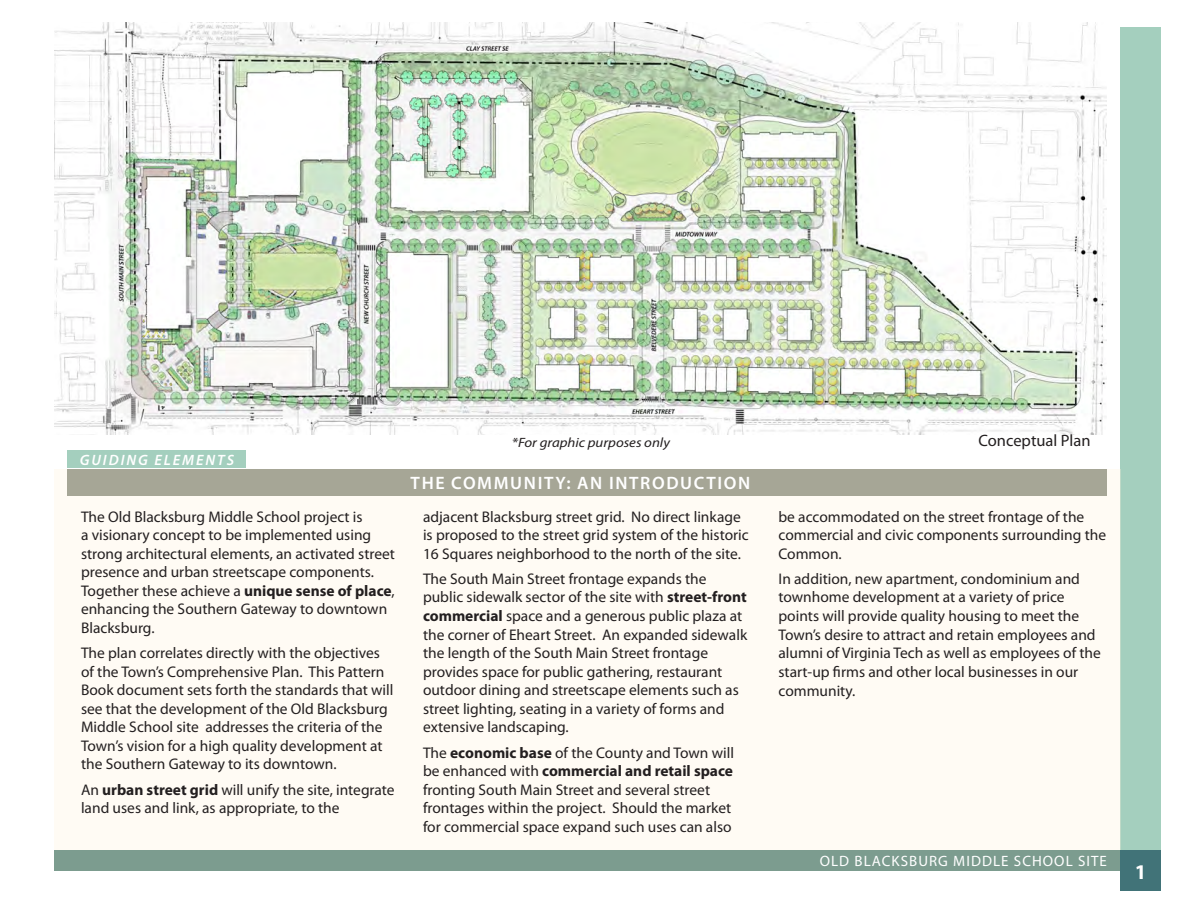
<style>
.page{position:relative;width:1188px;height:918px;background:#fff}
.page>*{position:absolute;margin:0;border:0;box-sizing:border-box;transform-origin:0 0}
.Page{font:700 21px "Myriad Pro";color:#fff}
.Header_1{font:600 18px "Myriad Pro";letter-spacing:.09em;color:#fff}
.Header_2{font:16.5px "Myriad Pro";color:#231f20}
.Paragraph_Text{font:15.45px/18.6px "Myriad Pro";color:#231f20}
.Booklet_Title{font:15px "Myriad Pro";letter-spacing:.07em;color:#fff}
.Header_1-2{font:italic 600 15px "Myriad Pro";letter-spacing:.13em;color:#fff}
.t1{font:italic 13.5px "Myriad Pro";color:#231f20;scale:1.1 1}
.s1{font-weight:700}
</style>
<div class="page">
<img style="left:54px;top:23px;width:1053px;height:411px">
<div style="left:1120px;top:27px;width:41px;height:823px;background:#a4cfbe"></div>
<div style="left:54px;top:850px;width:1067px;height:21px;background:#7c9c8f"></div>
<div style="left:1120px;top:850px;width:41px;height:41px;background:#417378"></div>
<div style="left:54px;top:470px;width:1066px;height:380px;background:#fffbf4"></div>
<div style="left:68px;top:470px;width:1039px;height:26px;background:#a6a696"></div>
<div style="left:68px;top:450px;width:178px;height:18px;background:#a4cfbe"></div>
<p class="Header_1-2" style="left:80px;top:450px;width:156px">GUIDING ELEMENTS</p>
<p class="Paragraph_Text" style="left:81px;top:507px;width:316px">The Old Blacksburg Middle School project is<br>a visionary concept to be implemented using strong architectural elements, an activated street presence and urban streetscape components.<br>Together these achieve a <span class="s1">unique sense of place</span>, enhancing the Southern Gateway to downtown Blacksburg.</p>
<p class="Paragraph_Text" style="left:81px;top:643px;width:314px">The plan correlates directly with the objectives of the Town’s Comprehensive Plan. This Pattern Book document sets forth the standards that will see that the development of the Old Blacksburg Middle School site addresses the criteria of the Town’s vision for a high quality development at the Southern Gateway to its downtown.</p>
<p class="Paragraph_Text" style="left:81px;top:780px;width:315px">An <span class="s1">urban street grid</span> will unify the site, integrate land uses and link, as appropriate, to the</p>
<p class="t1" style="left:512px;top:434px;width:145px">*For graphic purposes only</p>
<p class="Header_2" style="left:978px;top:431px;width:114px">Conceptual Plan</p>
<p class="Header_1" style="left:411px;top:472px;width:341px">THE COMMUNITY: AN INTRODUCTION</p>
<p class="Paragraph_Text" style="left:423px;top:507px;width:327px">adjacent Blacksburg street grid. No direct linkage is proposed to the street grid system of the historic<br>16 Squares neighborhood to the north of the site.</p>
<p class="Paragraph_Text" style="left:423px;top:569px;width:326px">The South Main Street frontage expands the public sidewalk sector of the site with <span class="s1">street-front commercial</span> space and a generous public plaza at the corner of Eheart Street. An expanded sidewalk the length of the South Main Street frontage provides space for public gathering, restaurant outdoor dining and streetscape elements such as street lighting, seating in a variety of forms and extensive landscaping.</p>
<p class="Paragraph_Text" style="left:423px;top:743px;width:313px">The <span class="s1">economic base</span> of the County and Town will be enhanced with <span class="s1">commercial and retail space </span>fronting South Main Street and several street frontages within the project. Should the market for commercial space expand such uses can also</p>
<p class="Paragraph_Text" style="left:779px;top:507px;width:329px">be accommodated on the street frontage of the commercial and civic components surrounding the<br>Common.</p>
<p class="Paragraph_Text" style="left:779px;top:569px;width:324px">In addition, new apartment, condominium and townhome development at a variety of price points will provide quality housing to meet the Town’s desire to attract and retain employees and alumni of Virginia Tech as well as employees of the start-up firms and other local businesses in our community.</p>
<p class="Booklet_Title" style="left:820px;top:852px;width:289px">OLD BLACKSBURG MIDDLE SCHOOL SITE</p>
<p class="Page" style="left:1135px;top:859px;width:13px">1</p>
</div>
